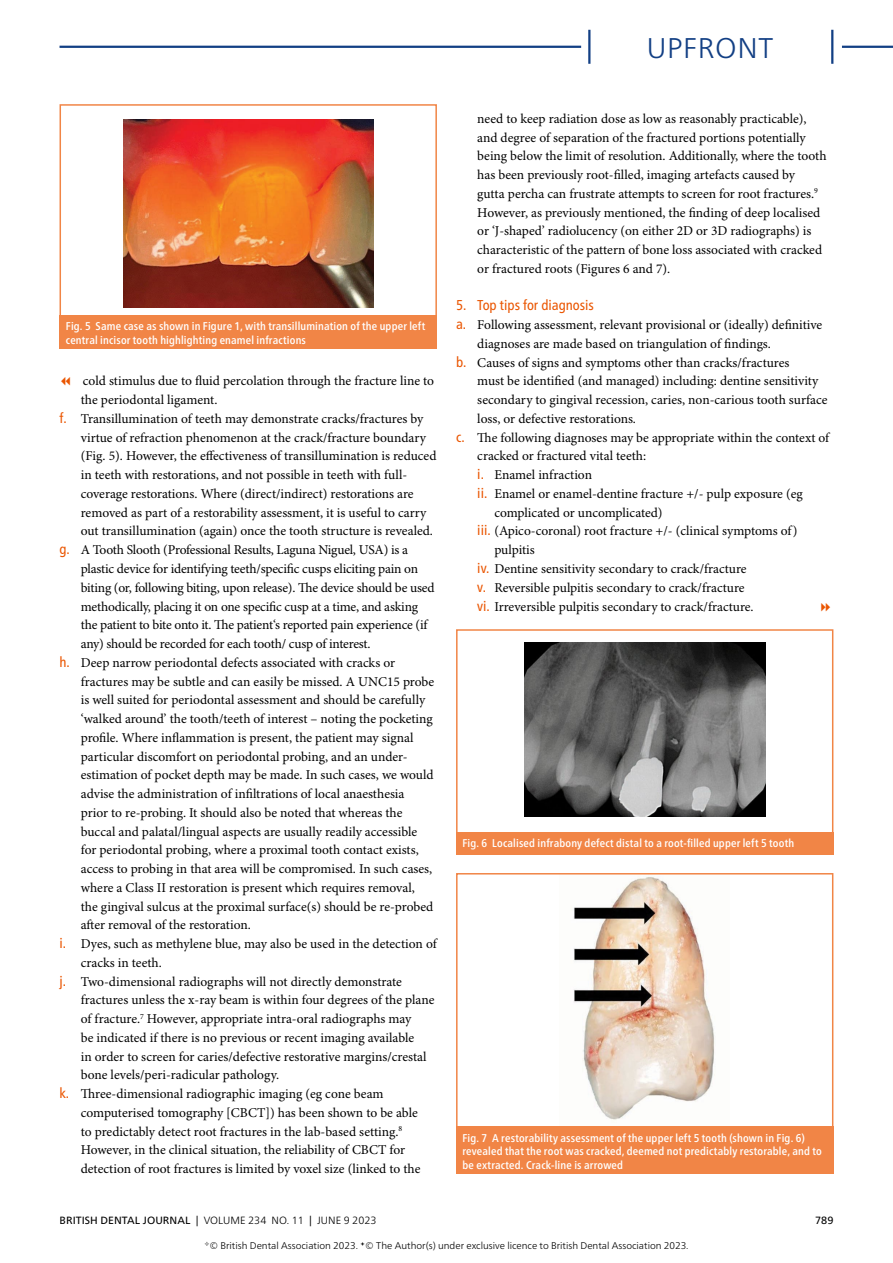
<style>
.page{position:relative;width:893px;height:1263px;background:#fff}
.page>*{position:absolute;margin:0;border:0;box-sizing:border-box;transform-origin:0 0}
.t1{font:300 28.5px "Frutiger Neue LT Pro";letter-spacing:.025em;color:#123f84}
.t2{font:condensed 14.25px "Frutiger Neue LT Pro";color:#ea5602}
.t3{font:13.5px/18.8px "Minion Pro";letter-spacing:-.005em;color:#000}
.Image_Caption_w_on_n{font:500 condensed 11.25px/13.5px "Frutiger Neue LT Pro";letter-spacing:.015em;color:#fff}
.Image_Caption_w_on_n-2{font:11.25px "Frutiger Neue LT Pro Cn Md 2";letter-spacing:.015em;color:#fff}
.t4{font:10.5px "Frutiger Neue LT Pro";letter-spacing:.005em;color:#000}
.t5{font:300 10.5px "Frutiger Neue LT Pro";color:#000}
.t6{font:300 9.75px "Frutiger Neue LT Pro";color:#000}
.s1{font-family:"Frutiger Neue LT Pro";font-stretch:condensed;font-size:14.25px;color:#ea5602}
.s2{font-weight:300}
</style>
<div class="page">
<img style="left:573px;top:877px;width:142px;height:243px">
<div style="left:456px;top:873px;width:377px;height:276px;border:2px solid #f18546"></div>
<div style="left:456px;top:1127px;width:377px;height:46px;background:#f18546"></div>
<img style="left:524px;top:642px;width:241px;height:175px">
<div style="left:456px;top:629px;width:377px;height:225px;border:2px solid #f18546"></div>
<div style="left:456px;top:832px;width:377px;height:22px;background:#f18546"></div>
<img style="left:123px;top:120px;width:250px;height:187px">
<div style="left:60px;top:104px;width:377px;height:234px;border:2px solid #f18546"></div>
<div style="left:60px;top:315px;width:377px;height:34px;background:#f18546"></div>
<hr style="left:60px;top:46px;width:521px;height:2px;background:#123f84">
<hr style="left:842px;top:46px;width:51px;height:2px;background:#123f84">
<hr style="left:588px;top:30px;width:2px;height:34px;background:#123f84">
<hr style="left:831px;top:30px;width:2px;height:34px;background:#123f84">
<h1 class="t1" style="left:647px;top:31px;width:128px">UPFRONT</h1>
<p class="Image_Caption_w_on_n" style="left:66px;top:319px;width:361px">Fig. 5 Same case as shown in Figure 1, with transillumination of the upper left central incisor tooth highlighting enamel infractions</p>
<p class="t3" style="left:81px;top:372px;width:355px">cold stimulus due to fluid percolation through the fracture line to the periodontal ligament.</p>
<p class="t3" style="left:81px;top:410px;width:357px;text-indent:-21px"><span class="s1">f.</span> Transillumination of teeth may demonstrate cracks/fractures by virtue of refraction phenomenon at the crack/fracture boundary (Fig. 5). However, the effectiveness of transillumination is reduced in teeth with restorations, and not possible in teeth with full&shy;coverage restorations. Where (direct/indirect) restorations are removed as part of a restorability assessment, it is useful to carry out transillumination (again) once the tooth structure is revealed.</p>
<p class="t3" style="left:81px;top:541px;width:355px;text-indent:-21px"><span class="s1">g.</span> A Tooth Slooth (Professional Results, Laguna Niguel, USA) is a plastic device for identifying teeth/specific cusps eliciting pain on biting (or, following biting, upon release). The device should be used methodically, placing it on one specific cusp at a time, and asking the patient to bite onto it. The patient‘s reported pain experience (if any) should be recorded for each tooth/ cusp of interest.</p>
<p class="t3" style="left:81px;top:654px;width:355px;text-indent:-21px"><span class="s1">h.</span> Deep narrow periodontal defects associated with cracks or fractures may be subtle and can easily be missed. A UNC15 probe is well suited for periodontal assessment and should be carefully ‘walked around’ the tooth/teeth of interest – noting the pocketing profile. Where inflammation is present, the patient may signal particular discomfort on periodontal probing, and an under&shy;estimation of pocket depth may be made. In such cases, we would advise the administration of infiltrations of local anaesthesia prior to re-probing. It should also be noted that whereas the buccal and palatal/lingual aspects are usually readily accessible for periodontal probing, where a proximal tooth contact exists, access to probing in that area will be compromised. In such cases, where a Class II restoration is present which requires removal, the gingival sulcus at the proximal surface(s) should be re-probed after removal of the restoration.</p>
<p class="t3" style="left:81px;top:935px;width:357px;text-indent:-21px"><span class="s1">i.</span> Dyes, such as methylene blue, may also be used in the detection of cracks in teeth.</p>
<p class="t3" style="left:81px;top:972px;width:355px;text-indent:-21px"><span class="s1">j.</span> Two-dimensional radiographs will not directly demonstrate fractures unless the x-ray beam is within four degrees of the plane of fracture.<sup>7</sup> However, appropriate intra-oral radiographs may<br>be indicated if there is no previous or recent imaging available<br>in order to screen for caries/defective restorative margins/crestal bone levels/peri-radicular pathology.</p>
<p class="t3" style="left:81px;top:1085px;width:341px;text-indent:-21px"><span class="s1">k.</span> Three-dimensional radiographic imaging (eg cone beam computerised tomography [CBCT]) has been shown to be able to predictably detect root fractures in the lab-based setting.<sup>8<br></sup>However, in the clinical situation, the reliability of CBCT for detection of root fractures is limited by voxel size (linked to the</p>
<p class="t3" style="left:477px;top:110px;width:351px">need to keep radiation dose as low as reasonably practicable), and degree of separation of the fractured portions potentially being below the limit of resolution. Additionally, where the tooth has been previously root-filled, imaging artefacts caused by<br>gutta percha can frustrate attempts to screen for root fractures.<sup>9<br></sup>However, as previously mentioned, the finding of deep localised or ‘J-shaped’ radiolucency (on either 2D or 3D radiographs) is characteristic of the pattern of bone loss associated with cracked or fractured roots (Figures 6 and 7).</p>
<p class="t2" style="left:456px;top:297px;width:139px">5. Top tips for diagnosis</p>
<p class="t3" style="left:477px;top:316px;width:346px;text-indent:-21px"><span class="s1">a.</span> Following assessment, relevant provisional or (ideally) definitive diagnoses are made based on triangulation of findings.</p>
<p class="t3" style="left:477px;top:354px;width:352px;text-indent:-21px"><span class="s1">b.</span> Causes of signs and symptoms other than cracks/fractures<br>must be identified (and managed) including: dentine sensitivity secondary to gingival recession, caries, non-carious tooth surface loss, or defective restorations.</p>
<p class="t3" style="left:477px;top:429px;width:353px;text-indent:-21px"><span class="s1">c.</span> The following diagnoses may be appropriate within the context of cracked or fractured vital teeth:</p>
<p class="t3" style="left:477px;top:466px;width:116px"><span class="s1">i.</span> Enamel infraction</p>
<p class="t3" style="left:494px;top:485px;width:310px;text-indent:-17px"><span class="s1">ii.</span> Enamel or enamel-dentine fracture +/- pulp exposure (eg complicated or uncomplicated)</p>
<p class="t3" style="left:494px;top:522px;width:305px;text-indent:-17px"><span class="s1">iii.</span> (Apico-coronal) root fracture +/- (clinical symptoms of) pulpitis</p>
<p class="t3" style="left:477px;top:560px;width:271px"><span class="s1">iv.</span> Dentine sensitivity secondary to crack/fracture</p>
<p class="t3" style="left:477px;top:579px;width:269px"><span class="s1">v.</span> Reversible pulpitis secondary to crack/fracture</p>
<p class="t3" style="left:477px;top:597px;width:278px"><span class="s1">vi.</span> Irreversible pulpitis secondary to crack/fracture.</p>
<p class="Image_Caption_w_on_n-2" style="left:462px;top:836px;width:333px">Fig. 6 Localised infrabony defect distal to a root-filled upper left 5 tooth</p>
<p class="Image_Caption_w_on_n" style="left:462px;top:1131px;width:361px">Fig. 7 A restorability assessment of the upper left 5 tooth (shown in Fig. 6) revealed that the root was cracked, deemed not predictably restorable, and to be extracted. Crack-line is arrowed</p>
<p class="t4" style="left:60px;top:1214px;width:269px">BRITISH DENTAL JOURNAL | <span class="s2">VOLUME 234 NO. 11</span> | <span class="s2">June</span></p>
<p class="t5" style="left:344px;top:1214px;width:34px">9 2023</p>
<p class="t4" style="left:815px;top:1214px;width:20px">789</p>
<p class="t6" style="left:209px;top:1240px;width:481px">© British Dental Association 2023. © The Author(s) under exclusive licence to British Dental Association 2023.</p>
</div>
